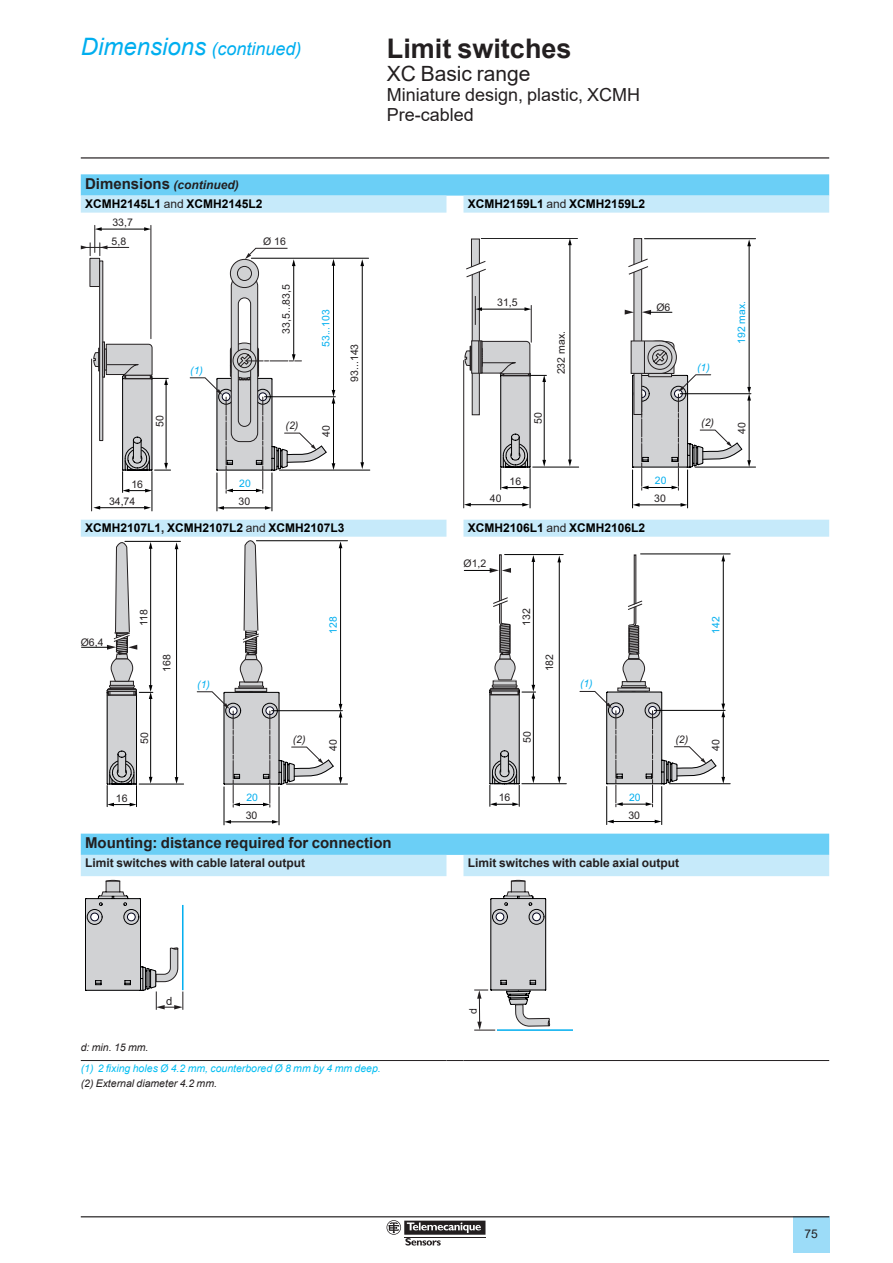
<style>
.page{position:relative;width:893px;height:1263px;background:#fff}
.page>*{position:absolute;margin:0;border:0;box-sizing:border-box;transform-origin:0 0}
._0_TitleLev1{font:700 27px "Arial";color:#231f20}
._0_TitleLev2{font:21px "Arial";color:#231f20}
._0_TitleLev3{font:18px "Arial";color:#231f20}
._0_TopicFwd{font:italic 18px "Arial";color:#00aeef}
.Cell_Section_2__10{font:700 15px "Arial";color:#231f20}
.Cell_Section_3__8{font:700 12px "Arial";color:#000}
.Cell_Section_3__8-2{font:700 12px "Arial";color:#231f20}
.Cell_Section_2__10-2{font:italic 700 12px "Arial";color:#231f20}
.t1{font:12px "Arial";color:#231f20}
.t2{font:11.25px "Arial";color:#231f20}
.t3{font:10.5px/19.2px "Arial";color:#231f20}
._2_Legend__7{font:italic 10.5px "Arial";color:#01bdf2}
._2_Note_1{font:italic 10.5px "Arial";color:#231f20}
._2_Legend__7-2{font:italic 10.5px "Arial";color:#231f20}
.t4{font:10.35px "Arial";color:#00aeef}
.t5{font:italic 10.35px "Arial";color:#00aeef}
.s1{font-size:24px}
.s2{font-style:normal;font-size:15px}
.s3{font-weight:400;color:#231f20}
.s4{color:#231f20}
</style>
<div class="page">
<hr style="left:81px;top:157px;width:748px;height:2px;background:#231f20">
<div style="left:793px;top:1217px;width:36px;height:36px;background:#9cdcf8"></div>
<hr style="left:81px;top:1216px;width:748px;height:1px;background:#231f20">
<svg style="left:387px;top:1220px;width:98px;height:25px"></svg>
<svg style="left:81px;top:174px;width:748px;height:22px;background:#70d0f6"></svg>
<svg style="left:81px;top:196px;width:748px;height:680px"></svg>
<hr style="left:81px;top:1060px;width:365px;height:1px;background:#231f20">
<svg style="left:446px;top:1060px;width:17px;height:1px"></svg>
<hr style="left:463px;top:1060px;width:366px;height:1px;background:#231f20">
<hr style="left:217px;top:473px;width:1px;height:38px;background:#000001">
<hr style="left:279px;top:470px;width:91px;height:1px;background:#000001">
<hr style="left:272px;top:473px;width:1px;height:38px;background:#000001">
<hr style="left:223px;top:508px;width:43px;height:1px;background:#000001">
<svg style="left:217px;top:506px;width:7px;height:4px"></svg>
<svg style="left:265px;top:506px;width:7px;height:4px"></svg>
<hr style="left:152px;top:472px;width:1px;height:39px;background:#000001">
<hr style="left:251px;top:258px;width:118px;height:1px;background:#000001">
<hr style="left:99px;top:507px;width:46px;height:1px;background:#000001">
<svg style="left:93px;top:506px;width:7px;height:3px"></svg>
<svg style="left:144px;top:506px;width:7px;height:3px"></svg>
<hr style="left:91px;top:359px;width:1px;height:152px;background:#231f20">
<hr style="left:362px;top:265px;width:1px;height:198px;background:#000001">
<svg style="left:360px;top:462px;width:4px;height:7px"></svg>
<svg style="left:360px;top:259px;width:4px;height:7px"></svg>
<svg style="left:81px;top:225px;width:254px;height:268px"></svg>
<hr style="left:632px;top:470px;width:1px;height:38px;background:#000001">
<hr style="left:695px;top:467px;width:61px;height:1px;background:#000001">
<hr style="left:687px;top:470px;width:1px;height:38px;background:#000001">
<hr style="left:638px;top:505px;width:44px;height:1px;background:#000001">
<svg style="left:633px;top:503px;width:7px;height:4px"></svg>
<svg style="left:681px;top:503px;width:6px;height:4px"></svg>
<hr style="left:530px;top:468px;width:1px;height:40px;background:#000001">
<hr style="left:644px;top:238px;width:112px;height:1px;background:#000001">
<hr style="left:470px;top:504px;width:53px;height:1px;background:#000001">
<svg style="left:464px;top:503px;width:7px;height:3px"></svg>
<svg style="left:522px;top:503px;width:7px;height:3px"></svg>
<hr style="left:463px;top:360px;width:1px;height:148px;background:#231f20">
<svg style="left:464px;top:238px;width:287px;height:252px"></svg>
<hr style="left:224px;top:787px;width:1px;height:38px;background:#000001">
<hr style="left:286px;top:784px;width:61px;height:1px;background:#000001">
<hr style="left:279px;top:787px;width:1px;height:38px;background:#000001">
<hr style="left:230px;top:821px;width:43px;height:1px;background:#000001">
<svg style="left:224px;top:820px;width:7px;height:4px"></svg>
<svg style="left:272px;top:820px;width:7px;height:4px"></svg>
<hr style="left:256px;top:540px;width:91px;height:1px;background:#000001">
<svg style="left:82px;top:540px;width:260px;height:267px"></svg>
<hr style="left:606px;top:786px;width:1px;height:38px;background:#000001">
<hr style="left:669px;top:783px;width:61px;height:1px;background:#000001">
<hr style="left:661px;top:786px;width:1px;height:38px;background:#000001">
<hr style="left:612px;top:821px;width:44px;height:1px;background:#000001">
<svg style="left:607px;top:820px;width:7px;height:3px"></svg>
<svg style="left:655px;top:820px;width:6px;height:3px"></svg>
<hr style="left:641px;top:554px;width:89px;height:1px;background:#000001">
<svg style="left:464px;top:554px;width:261px;height:253px"></svg>
<svg style="left:85px;top:880px;width:99px;height:130px"></svg>
<hr style="left:497px;top:1029px;width:76px;height:2px;background:#00aeef">
<svg style="left:474px;top:880px;width:77px;height:151px"></svg>
<p class="_0_TopicFwd" style="left:81px;top:37px;width:222px"><span class="s1">Dimensions</span> (continued)</p>
<p class="_0_TitleLev1" style="left:387px;top:29px;width:186px">Limit switches</p>
<p class="_0_TitleLev2" style="left:387px;top:59px;width:145px">XC Basic range</p>
<p class="_0_TitleLev3" style="left:387px;top:82px;width:255px">Miniature design, plastic, XCMH</p>
<p class="_0_TitleLev3" style="left:387px;top:102px;width:89px">Pre-cabled</p>
<p class="Cell_Section_2__10-2" style="left:85px;top:177px;width:155px"><span class="s2">Dimensions</span> (continued)</p>
<p class="Cell_Section_3__8" style="left:85px;top:195px;width:179px">XCMH2145L1 <span class="s3">and</span> XCMH2145L2</p>
<p class="Cell_Section_3__8" style="left:468px;top:195px;width:179px">XCMH2159L1 <span class="s3">and</span> XCMH2159L2</p>
<p class="t3" style="left:112px;top:213px;width:23px">33,7<br>5,8</p>
<p class="t3" style="left:150px;top:427px;width:13px;rotate:-90deg">50</p>
<p class="t5" style="left:190px;top:363px;width:14px">(1)</p>
<p class="t3" style="left:263px;top:231px;width:24px">Ø 16</p>
<p class="t3" style="left:276px;top:334px;width:51px;rotate:-90deg">33,5...83,5</p>
<p class="_2_Note_1" style="left:286px;top:418px;width:14px">(2)</p>
<p class="t3" style="left:131px;top:474px;width:13px">16</p>
<p class="t4" style="left:239px;top:476px;width:13px">20</p>
<p class="t3" style="left:239px;top:492px;width:13px">30</p>
<p class="t3" style="left:109px;top:492px;width:28px">34,74</p>
<p class="t4" style="left:319px;top:347px;width:39px;rotate:-90deg">53...103</p>
<p class="t3" style="left:316px;top:437px;width:13px;rotate:-90deg">40</p>
<p class="t3" style="left:345px;top:382px;width:39px;rotate:-90deg">93...143</p>
<p class="t3" style="left:497px;top:293px;width:22px">31,5</p>
<p class="t3" style="left:528px;top:424px;width:13px;rotate:-90deg">50</p>
<p class="t3" style="left:551px;top:374px;width:45px;rotate:-90deg">232 max.</p>
<p class="t3" style="left:656px;top:297px;width:16px">Ø6</p>
<p class="t3" style="left:490px;top:489px;width:13px">40</p>
<p class="t3" style="left:510px;top:471px;width:13px">16</p>
<p class="t4" style="left:655px;top:473px;width:13px">20</p>
<p class="t3" style="left:654px;top:489px;width:13px">30</p>
<p class="Cell_Section_3__8" style="left:85px;top:519px;width:261px">XCMH2107L1<span class="s4">,</span> XCMH2107L2 <span class="s3">and</span> XCMH2107L3</p>
<p class="Cell_Section_3__8" style="left:468px;top:519px;width:179px">XCMH2106L1 <span class="s3">and</span> XCMH2106L2</p>
<p class="t3" style="left:81px;top:632px;width:24px">Ø6,4</p>
<p class="t3" style="left:134px;top:626px;width:18px;rotate:-90deg">118</p>
<p class="t3" style="left:157px;top:672px;width:19px;rotate:-90deg">168</p>
<p class="t5" style="left:197px;top:677px;width:14px">(1)</p>
<p class="t4" style="left:326px;top:634px;width:19px;rotate:-90deg">128</p>
<p class="t3" style="left:463px;top:554px;width:24px">Ø1,2</p>
<p class="t3" style="left:517px;top:626px;width:19px;rotate:-90deg">132</p>
<p class="t3" style="left:540px;top:671px;width:19px;rotate:-90deg">182</p>
<p class="t5" style="left:580px;top:677px;width:14px">(1)</p>
<p class="t5" style="left:697px;top:361px;width:14px">(1)</p>
<p class="_2_Note_1" style="left:701px;top:415px;width:14px">(2)</p>
<p class="t4" style="left:709px;top:633px;width:19px;rotate:-90deg">142</p>
<p class="t3" style="left:135px;top:744px;width:13px;rotate:-90deg">50</p>
<p class="_2_Note_1" style="left:293px;top:732px;width:14px">(2)</p>
<p class="t3" style="left:323px;top:751px;width:13px;rotate:-90deg">40</p>
<p class="t3" style="left:517px;top:743px;width:13px;rotate:-90deg">50</p>
<p class="_2_Note_1" style="left:675px;top:732px;width:14px">(2)</p>
<p class="t3" style="left:706px;top:751px;width:13px;rotate:-90deg">40</p>
<p class="t3" style="left:116px;top:788px;width:13px">16</p>
<p class="t4" style="left:246px;top:790px;width:13px">20</p>
<p class="t3" style="left:246px;top:806px;width:13px">30</p>
<p class="t3" style="left:499px;top:788px;width:13px">16</p>
<p class="t4" style="left:629px;top:790px;width:13px">20</p>
<p class="t3" style="left:628px;top:806px;width:13px">30</p>
<p class="Cell_Section_2__10" style="left:85px;top:832px;width:308px">Mounting: distance required for connection</p>
<p class="Cell_Section_3__8-2" style="left:85px;top:854px;width:222px">Limit switches with cable lateral output</p>
<p class="Cell_Section_3__8-2" style="left:468px;top:854px;width:213px">Limit switches with cable axial output</p>
<p class="t4" style="left:734px;top:344px;width:44px;rotate:-90deg">192 max.</p>
<p class="t3" style="left:732px;top:434px;width:13px;rotate:-90deg">40</p>
<p class="t2" style="left:166px;top:993px;width:8px">d</p>
<p class="_2_Legend__7-2" style="left:81px;top:1040px;width:68px">d: min. 15 mm.</p>
<p class="_2_Legend__7" style="left:81px;top:1061px;width:302px">(1) 2 fixing holes Ø 4.2 mm, counterbored Ø 8 mm by 4 mm deep.</p>
<p class="_2_Note_1" style="left:81px;top:1077px;width:136px">(2) External diameter 4. 2 mm.</p>
<p class="t3" style="left:463px;top:1013px;width:7px;rotate:-90deg">d</p>
<p class="t1" style="left:804px;top:1225px;width:15px">75</p>
</div>
